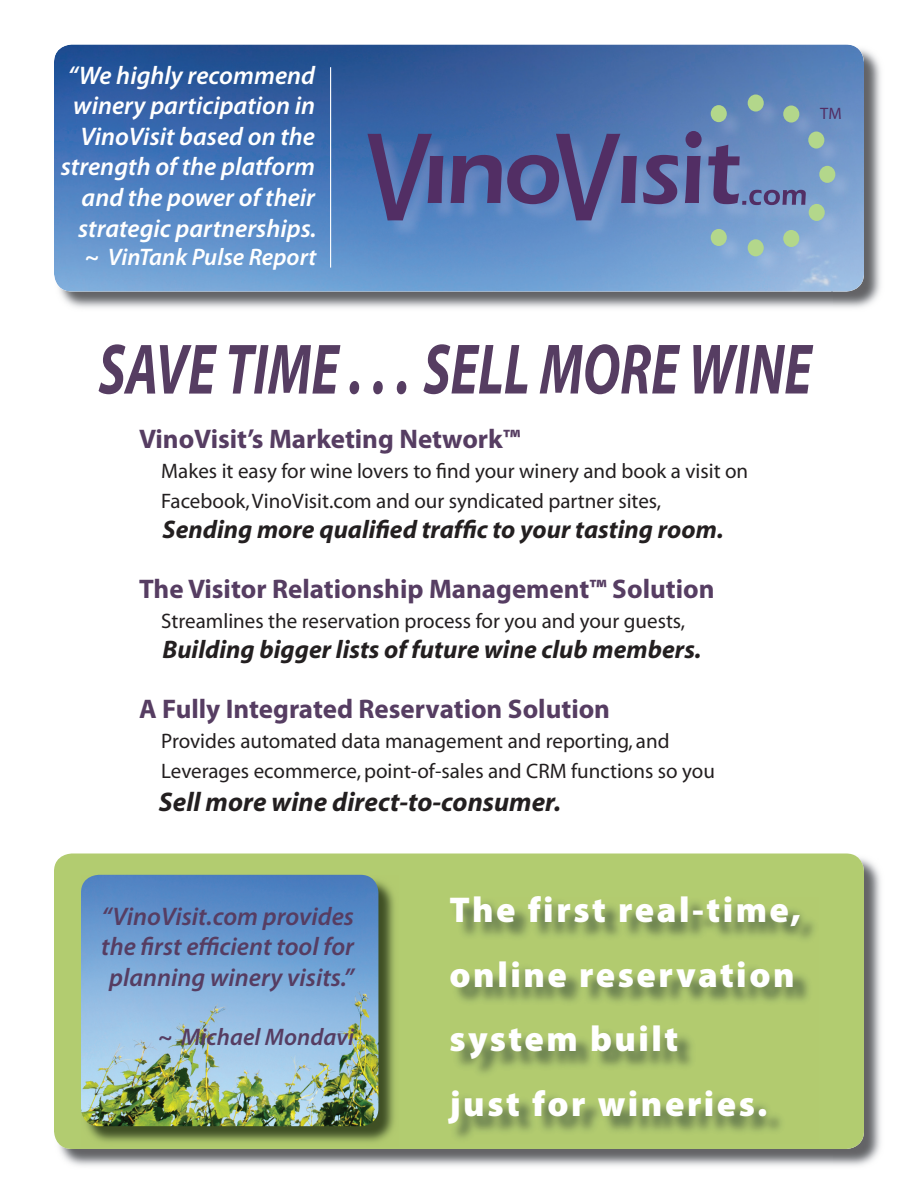
<style>
.page{position:relative;width:918px;height:1188px;background:#fff}
.page>*{position:absolute;margin:0;border:0;box-sizing:border-box;transform-origin:0 0}
.t1{font:900 36px/64.5px "Myriad Pro";letter-spacing:.07em;color:#fff}
.t2{font:700 27px "Myriad Pro";color:#563d62}
.t3{font:italic 700 27px "Myriad";color:#231f20}
.t4{font:italic 600 25.5px/30.6px "Myriad Pro";color:#fff;text-align:right}
.t5{font:italic 700 25.5px "Myriad";color:#231f20}
.t6{font:italic 600 25.5px/30.6px "Myriad Pro";color:#563d62;text-align:center}
.t7{font:italic 600 24px "Myriad Pro";color:#fff}
.t8{font:italic 600 24px "Myriad Pro";color:#563d62}
.t9{font:21px/30px "Myriad";color:#231f20}
.t10{font:16.65px "Myriad";color:#522e64}
</style>
<div class="page">
<img style="left:833px;top:854px;width:48px;height:312px">
<img style="left:55px;top:1138px;width:778px;height:28px">
<svg style="left:54px;top:853px;width:810px;height:296px;background:#abc46c"></svg>
<svg style="left:99px;top:344px;width:307px;height:50px"></svg>
<svg style="left:423px;top:344px;width:390px;height:50px"></svg>
<img style="left:87px;top:881px;width:308px;height:262px">
<img style="left:81px;top:875px;width:297px;height:251px">
<img style="left:833px;top:49px;width:48px;height:259px">
<img style="left:60px;top:292px;width:773px;height:16px">
<img style="left:54px;top:44px;width:810px;height:248px">
<hr style="left:330px;top:67px;width:1px;height:201px;background:#fff">
<img style="left:369px;top:96px;width:492px;height:180px">
<svg style="left:368px;top:134px;width:75px;height:86px;background:#4f5a95"></svg>
<svg style="left:643px;top:155px;width:35px;height:49px;background:#5d588e"></svg>
<svg style="left:685px;top:156px;width:16px;height:47px"></svg>
<div style="left:748px;top:239px;width:16px;height:17px;background:#b3d78b;border-radius:50%"></div>
<div style="left:748px;top:94px;width:16px;height:18px;background:#b3d78b;border-radius:50%"></div>
<div style="left:819px;top:166px;width:16px;height:17px;background:#b3d78b;border-radius:50%"></div>
<div style="left:686px;top:131px;width:16px;height:17px;background:#522e64;border-radius:50%"></div>
<div style="left:711px;top:105px;width:16px;height:17px;background:#b3d78b;border-radius:50%"></div>
<div style="left:783px;top:106px;width:16px;height:17px;background:#b3d78b;border-radius:50%"></div>
<div style="left:808px;top:132px;width:16px;height:17px;background:#b3d78b;border-radius:50%"></div>
<div style="left:783px;top:230px;width:16px;height:17px;background:#b3d78b;border-radius:50%"></div>
<div style="left:809px;top:204px;width:16px;height:17px;background:#b3d78b;border-radius:50%"></div>
<div style="left:711px;top:229px;width:16px;height:17px;background:#b3d78b;border-radius:50%"></div>
<svg style="left:451px;top:134px;width:186px;height:86px;background:#56649e"></svg>
<svg style="left:708px;top:145px;width:98px;height:60px;background:#697caf"></svg>
<p class="t4" style="left:61px;top:60px;width:257px">“We highly recommend winery participation in<br>VinoVisit based on the strength of the platform and the power of their strategic partnerships.</p>
<p class="t7" style="left:85px;top:244px;width:233px">~ VinTank Pulse Report</p>
<p class="t10" style="left:820px;top:105px;width:23px">TM</p>
<p class="t2" style="left:139px;top:424px;width:383px">VinoVisit’s Marketing Network™</p>
<p class="t9" style="left:161px;top:457px;width:588px">Makes it easy for wine lovers to find your winery and book a visit on<br>Facebook, VinoVisit.com and our syndicated partner sites,</p>
<p class="t5" style="left:163px;top:516px;width:563px">Sending more qualified traffic to your tasting room.</p>
<p class="t2" style="left:139px;top:574px;width:577px">The Visitor Relationship Management™ Solution</p>
<p class="t9" style="left:161px;top:607px;width:526px">Streamlines the reservation process for you and your guests,</p>
<p class="t5" style="left:163px;top:636px;width:540px">Building bigger lists of future wine club members.</p>
<p class="t2" style="left:139px;top:694px;width:473px">A Fully Integrated Reservation Solution</p>
<p class="t9" style="left:161px;top:727px;width:555px">Provides automated data management and reporting, and<br>Leverages ecommerce, point-of-sales and CRM functions so you</p>
<p class="t3" style="left:159px;top:788px;width:404px">Sell more wine direct-to-consumer.</p>
<p class="t6" style="left:101px;top:901px;width:254px">“VinoVisit.com provides the first efficient tool for planning winery visits.”</p>
<p class="t8" style="left:158px;top:1024px;width:197px">~ Michael Mondavi</p>
<h1 class="t1" style="left:450px;top:878px;width:353px">The first real-time, online reservation system built<br>just for wineries.</h1>
</div>
